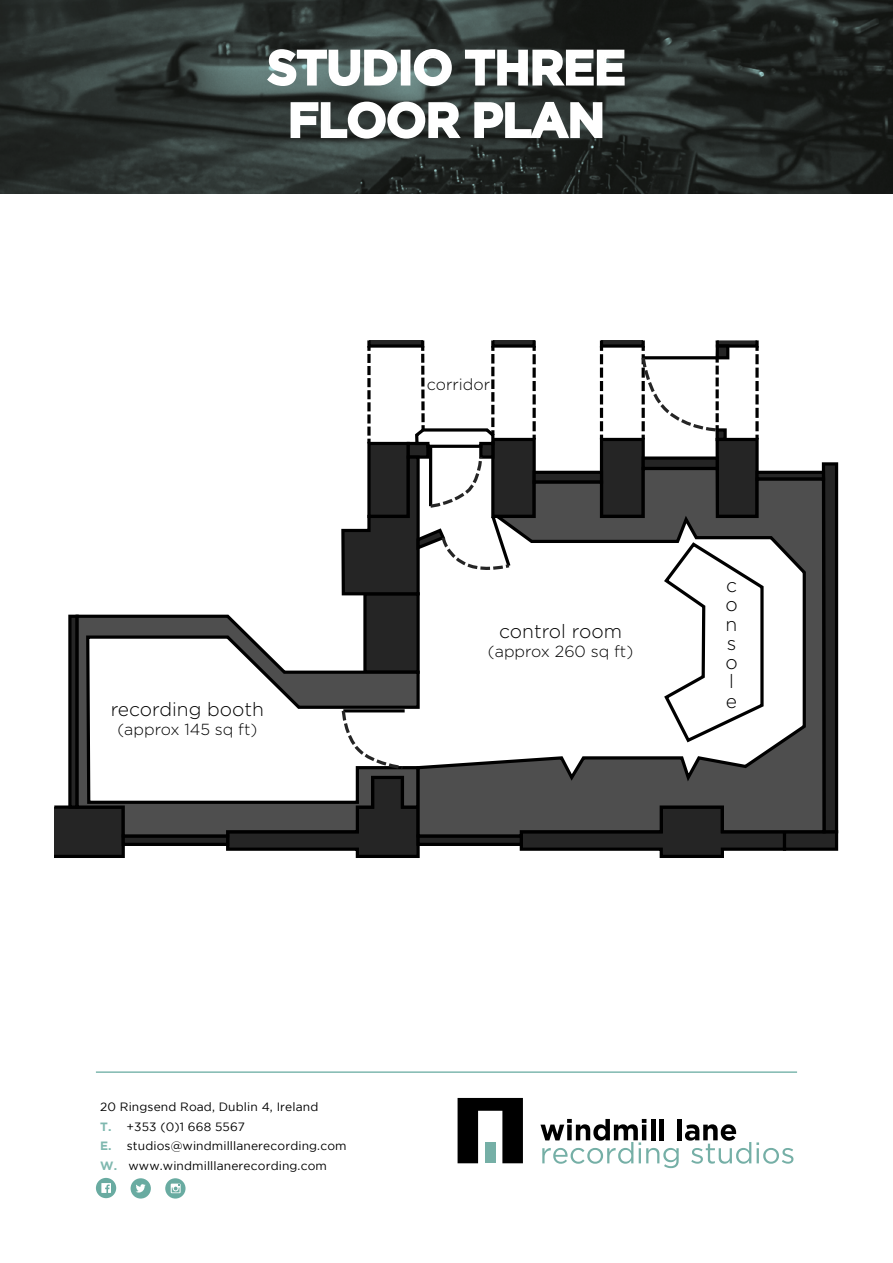
<style>
.page{position:relative;width:893px;height:1263px;background:#fff}
.page>*{position:absolute;margin:0;border:0;box-sizing:border-box;transform-origin:0 0}
.t1{font:700 48px/52.5px "Gotham";letter-spacing:-.025em;color:#fff;text-align:center}
.t2{font:300 19.2px/19.2px "Gotham";color:#000}
.t3{font:300 16.05px "Gotham";color:#000}
.t4{font:12px/19.5px "Gotham";letter-spacing:.01em;color:#000}
.s1{font-weight:700;color:#7fb8af}
</style>
<div class="page">
<img style="left:0;top:0;width:893px;height:193px">
<hr style="left:96px;top:1071px;width:701px;height:2px;background:#7fb8af">
<svg style="left:458px;top:1098px;width:65px;height:65px"></svg>
<div style="left:677px;top:1119px;width:5px;height:21px;background:#000"></div>
<svg style="left:540px;top:1119px;width:139px;height:49px"></svg>
<svg style="left:685px;top:1124px;width:108px;height:40px"></svg>
<svg style="left:131px;top:1178px;width:20px;height:20px"></svg>
<svg style="left:96px;top:1178px;width:20px;height:20px"></svg>
<svg style="left:165px;top:1178px;width:21px;height:20px"></svg>
<svg style="left:266px;top:48px;width:133px;height:39px"></svg>
<div style="left:401px;top:50px;width:9px;height:36px;border:2px solid #fff"></div>
<svg style="left:412px;top:48px;width:41px;height:39px"></svg>
<svg style="left:464px;top:49px;width:162px;height:38px"></svg>
<svg style="left:289px;top:100px;width:174px;height:40px"></svg>
<svg style="left:473px;top:101px;width:130px;height:39px"></svg>
<svg style="left:54px;top:805px;width:71px;height:53px;background:#202020"></svg>
<svg style="left:519px;top:839px;width:264px;height:19px"></svg>
<div style="left:601px;top:439px;width:42px;height:77px;background:#252525"></div>
<div style="left:600px;top:438px;width:45px;height:80px;border:3px solid #000"></div>
<div style="left:717px;top:439px;width:40px;height:77px;background:#252525"></div>
<div style="left:716px;top:438px;width:43px;height:80px;border:3px solid #000"></div>
<div style="left:643px;top:458px;width:74px;height:10px;background:#252525"></div>
<div style="left:642px;top:456px;width:77px;height:14px;border:3px solid #000"></div>
<div style="left:70px;top:616px;width:7px;height:191px;background:#252525"></div>
<div style="left:68px;top:615px;width:11px;height:194px;border:3px solid #000"></div>
<div style="left:716px;top:428px;width:11px;height:13px;border:3px solid #000"></div>
<div style="left:784px;top:832px;width:52px;height:17px;background:#252525"></div>
<div style="left:783px;top:830px;width:55px;height:21px;border:3px solid #000"></div>
<svg style="left:821px;top:462px;width:18px;height:373px;background:#292929"></svg>
<div style="left:365px;top:594px;width:53px;height:78px;background:#252525"></div>
<div style="left:123px;top:836px;width:105px;height:8px;background:#252525"></div>
<div style="left:122px;top:834px;width:107px;height:12px;border:3px solid #000"></div>
<div style="left:418px;top:836px;width:103px;height:8px;background:#252525"></div>
<div style="left:416px;top:834px;width:107px;height:12px;border:3px solid #000"></div>
<svg style="left:74px;top:613px;width:341px;height:226px"></svg>
<svg style="left:415px;top:465px;width:412px;height:374px"></svg>
<svg style="left:341px;top:340px;width:195px;height:257px"></svg>
<svg style="left:224px;top:708px;width:197px;height:150px"></svg>
<svg style="left:600px;top:340px;width:159px;height:99px"></svg>
<h1 class="t1" style="left:267px;top:40px;width:361px">STUDIO THREE<br>FLOOR PLAN</h1>
<h2 class="t2" style="left:111px;top:699px;width:155px">recording booth</h2>
<h3 class="t3" style="left:117px;top:721px;width:141px">(approx 145 sq ft)</h3>
<h3 class="t3" style="left:427px;top:376px;width:65px">corridor</h3>
<h2 class="t2" style="left:499px;top:621px;width:124px">control room</h2>
<h3 class="t3" style="left:488px;top:642px;width:147px">(approx 260 sq ft)</h3>
<h2 class="t2" style="left:725px;top:576px;width:13px">c o n s o l e</h2>
<p class="t4" style="left:100px;top:1097px;width:248px">20 Ringsend Road, Dublin 4, Ireland<br><span class="s1">T.</span> +353 (0)1 668 5567<br><span class="s1">E.</span> studios@windmilllanerecording.com <span class="s1">W.</span> www.windmilllanerecording.com</p>
</div>
